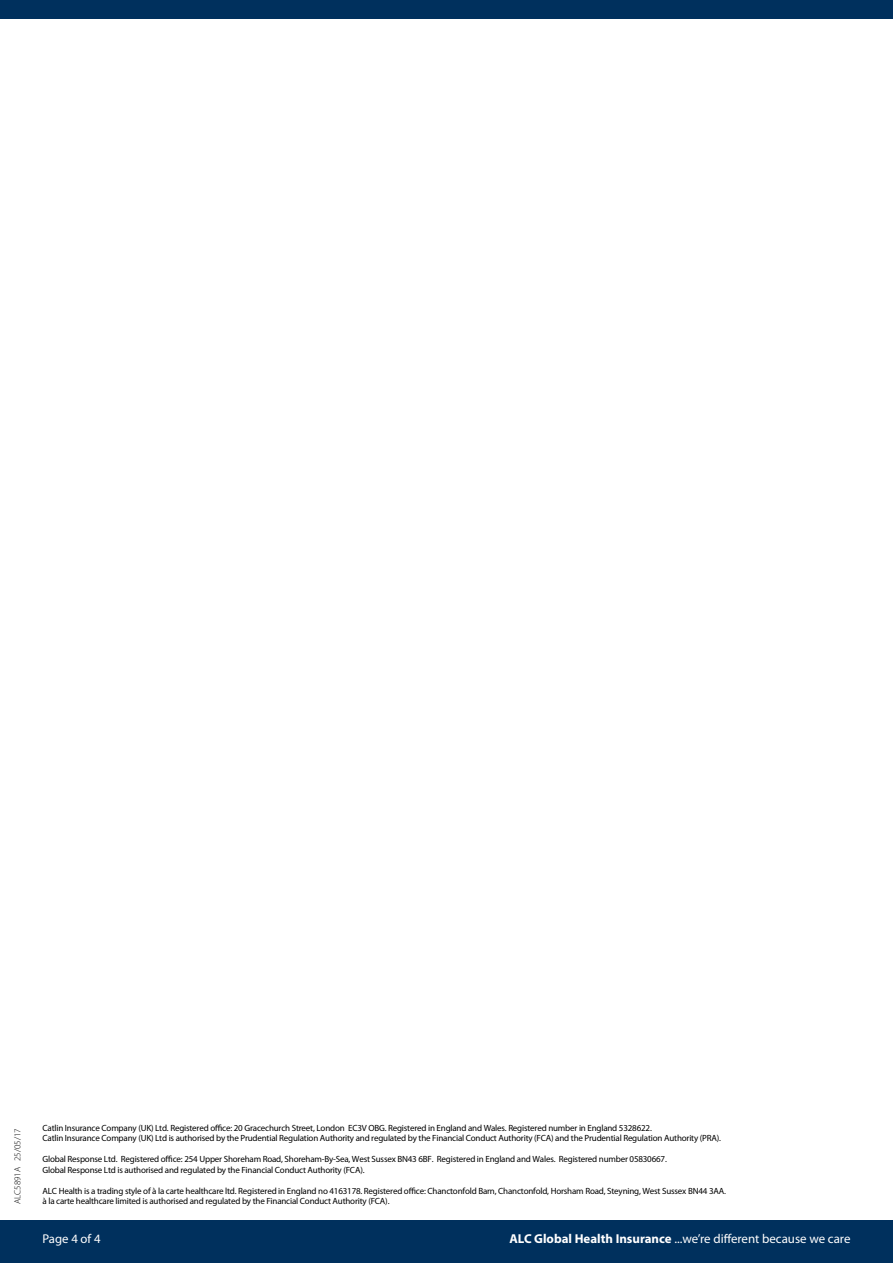
<style>
.page{position:relative;width:893px;height:1263px;background:#fff}
.page>*{position:absolute;margin:0;border:0;box-sizing:border-box;transform-origin:0 0}
.t1{font:12.9px "Myriad Pro";color:#fff}
.t2{font:12.75px "Myriad";color:#fff}
.t3{font:9px/10.5px "Myriad Pro";letter-spacing:-.02em;color:#000}
.t4{font:300 9px "Myriad Pro";color:#000}
.s1{font-weight:700}
</style>
<div class="page">
<div style="left:0;top:1220px;width:893px;height:43px;background:#00305d"></div>
<div style="left:0;top:0;width:893px;height:19px;background:#00305d"></div>
<p class="t4" style="left:12px;top:1204px;width:77px;rotate:-90deg">ALC5891A 25/05/17</p>
<p class="t3" style="left:43px;top:1122px;width:680px">Catlin Insurance Company (UK) Ltd. Registered office: 20 Gracechurch Street, London EC3V OBG. Registered in England and Wales. Registered number in England 5328622.<br>Catlin Insurance Company (UK) Ltd is authorised by the Prudential Regulation Authority and regulated by the Financial Conduct Authority (FCA) and the Prudential Regulation Authority (PRA).</p>
<p class="t3" style="left:43px;top:1154px;width:626px">Global Response Ltd. Registered office: 254 Upper Shoreham Road, Shoreham-By-Sea, West Sussex BN43 6BF. Registered in England and Wales. Registered number 05830667.<br>Global Response Ltd is authorised and regulated by the Financial Conduct Authority (FCA).</p>
<p class="t3" style="left:43px;top:1185px;width:685px">ALC Health is a trading style of à la carte healthcare ltd. Registered in England no 4163178. Registered office: Chanctonfold Barn, Chanctonfold, Horsham Road, Steyning, West Sussex BN44 3AA. à la carte healthcare limited is authorised and regulated by the Financial Conduct Authority (FCA).</p>
<h2 class="t2" style="left:43px;top:1232px;width:60px">Page 4 of 4</h2>
<h1 class="t1" style="left:509px;top:1230px;width:343px"><span class="s1">ALC Global Health Insurance</span> ...we’re different because we care</h1>
</div>
